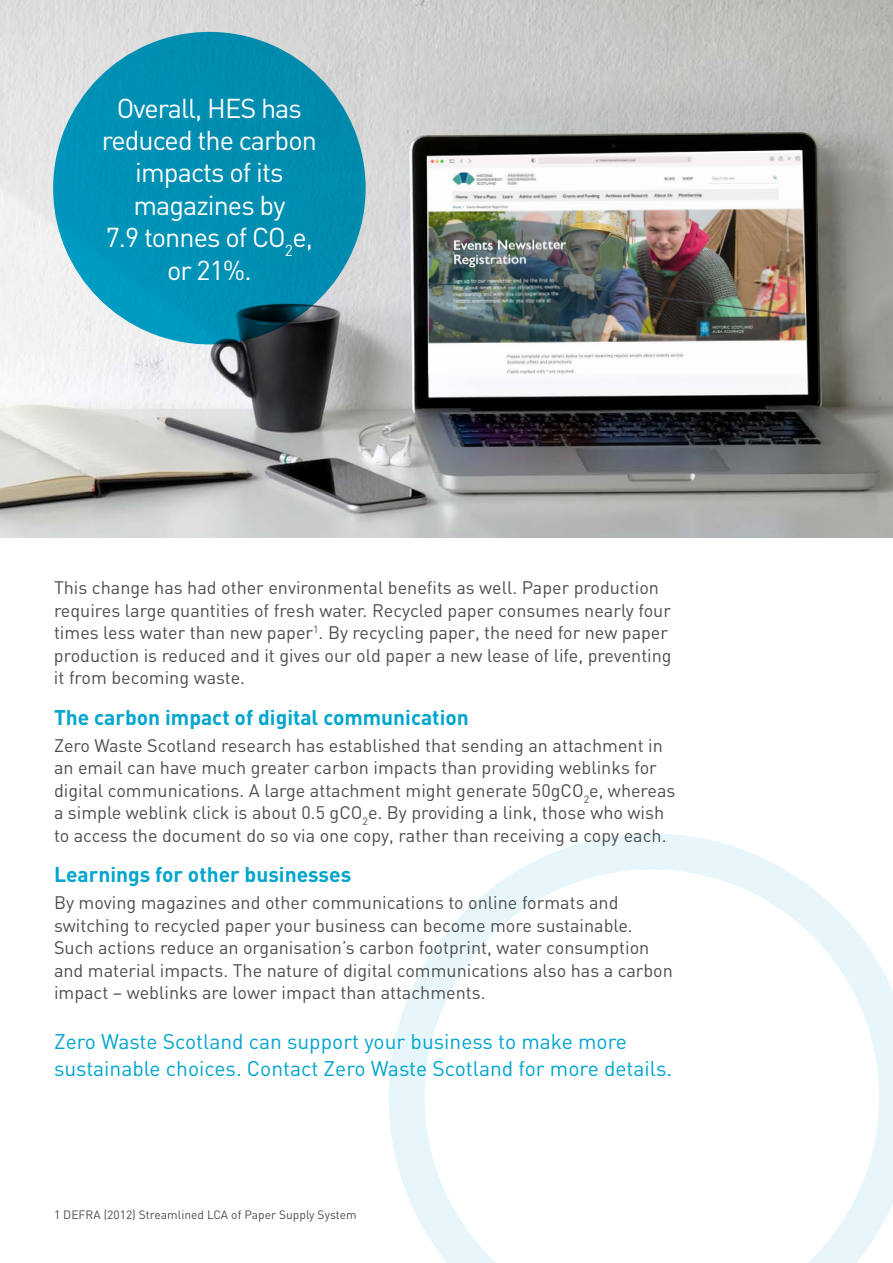
<style>
.page{position:relative;width:893px;height:1263px;background:#fff}
.page>*{position:absolute;margin:0;border:0;box-sizing:border-box;transform-origin:0 0}
.t1{font:27px/32.4px "DIN";letter-spacing:-.035em;color:#fff;text-align:center}
.t2{font:21px/27px "DIN";color:#00a5ce}
.t3{font:700 21px "DIN";color:#00a5ce}
.t4{font:18px/22.5px "DIN";color:#4d4d4d}
.t5{font:12px "DIN";color:#4d4d4d}
</style>
<div class="page">
<svg style="left:389px;top:833px;width:504px;height:430px"></svg>
<img style="left:0;top:0;width:893px;height:537px">
<svg style="left:428px;top:150px;width:379px;height:247px"></svg>
<img style="left:428px;top:153px;width:378px;height:232px">
<svg style="left:53px;top:32px;width:313px;height:312px;background:#008db0"></svg>
<h1 class="t1" style="left:102px;top:91px;width:216px">Overall, HES has reduced the carbon impacts of its magazines by<br>7.9 tonnes of CO<sub>2</sub>e, or 21%.</h1>
<p class="t4" style="left:54px;top:576px;width:619px">This change has had other environmental benefits as well. Paper production requires large quantities of fresh water. Recycled paper consumes nearly four times less water than new paper<sup>1</sup>. By recycling paper, the need for new paper production is reduced and it gives our old paper a new lease of life, preventing it from becoming waste.</p>
<p class="t3" style="left:54px;top:703px;width:416px">The carbon impact of digital communication</p>
<p class="t4" style="left:54px;top:733px;width:623px">Zero Waste Scotland research has established that sending an attachment in an email can have much greater carbon impacts than providing weblinks for digital communications. A large attachment might generate 50gCO<sub>2</sub>e, whereas a simple weblink click is about 0.5 gCO<sub>2</sub>e. By providing a link, those who wish to access the document do so via one copy, rather than receiving a copy each.</p>
<p class="t3" style="left:54px;top:861px;width:299px">Learnings for other businesses</p>
<p class="t4" style="left:54px;top:891px;width:620px">By moving magazines and other communications to online formats and switching to recycled paper your business can become more sustainable.<br>Such actions reduce an organisation’s carbon footprint, water consumption and material impacts. The nature of digital communications also has a carbon impact – weblinks are lower impact than attachments.</p>
<p class="t2" style="left:54px;top:1027px;width:620px">Zero Waste Scotland can support your business to make more sustainable choices. Contact Zero Waste Scotland for more details.</p>
<p class="t5" style="left:54px;top:1207px;width:304px">1 DEFRA (2012) Streamlined LCA of Paper Supply System</p>
</div>
